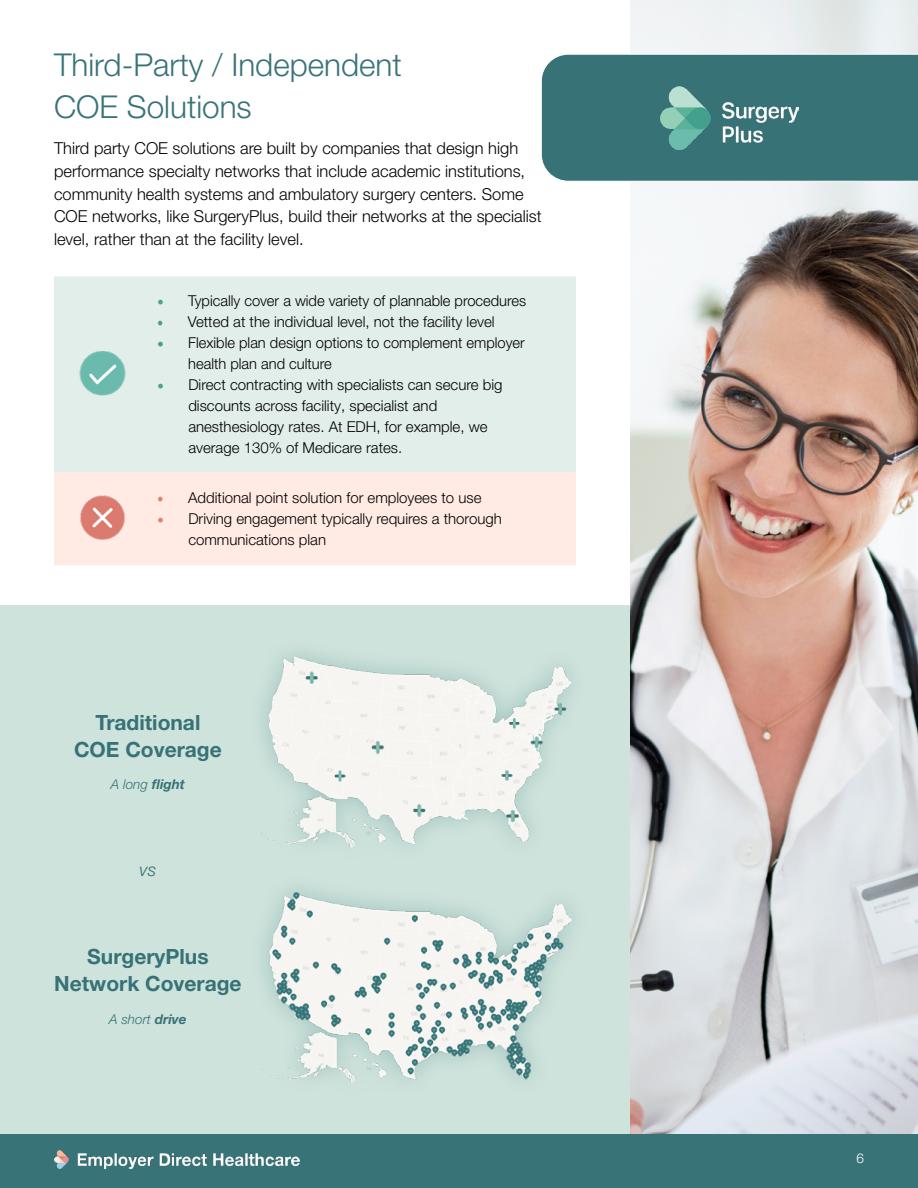
<style>
.page{position:relative;width:918px;height:1188px;background:#fff}
.page>*{position:absolute;margin:0;border:0;box-sizing:border-box;transform-origin:0 0}
.t1{font:300 31.5px/42px "Helvetica Neue LT Pro";color:#387378}
.t2{font:700 21px/27px "Helvetica Neue LT Pro";color:#377277;text-align:center}
.t3{font:italic 300 18px "Helvetica Neue LT Pro";color:#377277}
.t4{font:300 16.5px/22.5px "Helvetica Neue LT Pro";color:#000}
.t5{font:300 15px/21px "Helvetica Neue LT Pro";color:#000}
.t6{font:italic 700 13.5px "Helvetica Neue LT Pro";color:#377277}
.t7{font:italic 300 13.5px "Helvetica Neue LT Pro";color:#377277}
.t8{font:300 13.5px "Helvetica Neue LT Pro";color:#fff}
.s1{font-family:"Minion Pro";font-weight:400;font-size:18px;color:#4da190}
.s2{font-family:"Minion Pro";font-weight:400;font-size:18px;color:#459e8c}
.s3{font-family:"Minion Pro";font-weight:400;font-size:18px;color:#e77d6a}
.s4{font-weight:300}
.s5{font-weight:700}
</style>
<div class="page">
<div style="left:0;top:1133px;width:918px;height:55px;background:#387378"></div>
<img style="left:54px;top:1150px;width:245px;height:19px">
<img style="left:630px;top:0;width:288px;height:1133px">
<div style="left:541px;top:54px;width:377px;height:127px;background:#377277"></div>
<img style="left:660px;top:86px;width:139px;height:63px">
<div style="left:54px;top:276px;width:522px;height:196px;background:#e2eeea"></div>
<div style="left:54px;top:472px;width:522px;height:93px;background:#ffebe3"></div>
<img style="left:78px;top:350px;width:49px;height:49px">
<img style="left:78px;top:494px;width:49px;height:50px">
<div style="left:0;top:605px;width:630px;height:529px;background:#cee3dc"></div>
<img style="left:262px;top:892px;width:309px;height:191px">
<img style="left:261px;top:657px;width:310px;height:190px">
<svg style="left:414px;top:804px;width:12px;height:12px"></svg>
<svg style="left:371px;top:741px;width:12px;height:13px"></svg>
<svg style="left:305px;top:672px;width:12px;height:12px"></svg>
<svg style="left:506px;top:810px;width:13px;height:12px"></svg>
<svg style="left:500px;top:770px;width:12px;height:12px"></svg>
<svg style="left:530px;top:735px;width:13px;height:13px"></svg>
<svg style="left:509px;top:718px;width:12px;height:12px"></svg>
<svg style="left:333px;top:770px;width:12px;height:12px"></svg>
<svg style="left:555px;top:703px;width:12px;height:12px"></svg>
<h1 class="t1" style="left:54px;top:44px;width:349px">Third-Party / Independent<br>COE Solutions</h1>
<p class="t4" style="left:54px;top:137px;width:489px">Third party COE solutions are built by companies that design high performance specialty networks that include academic institutions, community health systems and ambulatory surgery centers. Some COE networks, like SurgeryPlus, build their networks at the specialist level, rather than at the facility level.</p>
<p class="t5" style="left:157px;top:290px;width:371px"><span class="s1">•</span> Typically cover a wide variety of plannable procedures</p>
<p class="t5" style="left:157px;top:311px;width:339px"><span class="s2">•</span> Vetted at the individual level, not the facility level</p>
<p class="t5" style="left:188px;top:332px;width:338px;text-indent:-31px"><span class="s2">•</span> Flexible plan design options to complement employer health plan and culture</p>
<p class="t5" style="left:188px;top:374px;width:316px;text-indent:-31px"><span class="s1">•</span> Direct contracting with specialists can secure big discounts across facility, specialist and anesthesiology rates. At EDH, for example, we average 130% of Medicare rates.</p>
<p class="t5" style="left:157px;top:487px;width:326px"><span class="s3">•</span> Additional point solution for employees to use</p>
<p class="t5" style="left:188px;top:508px;width:315px;text-indent:-31px"><span class="s3">•</span> Driving engagement typically requires a thorough communications plan</p>
<h2 class="t2" style="left:74px;top:708px;width:149px">Traditional<br>COE Coverage</h2>
<p class="t6" style="left:111px;top:776px;width:75px"><span class="s4">A long</span> flight</p>
<p class="t3" style="left:139px;top:858px;width:18px">vs</p>
<h2 class="t2" style="left:54px;top:943px;width:189px">SurgeryPlus<br>Network Coverage</h2>
<p class="t7" style="left:109px;top:1011px;width:79px">A short <span class="s5">drive</span></p>
<p class="t8" style="left:856px;top:1150px;width:9px">6</p>
</div>
